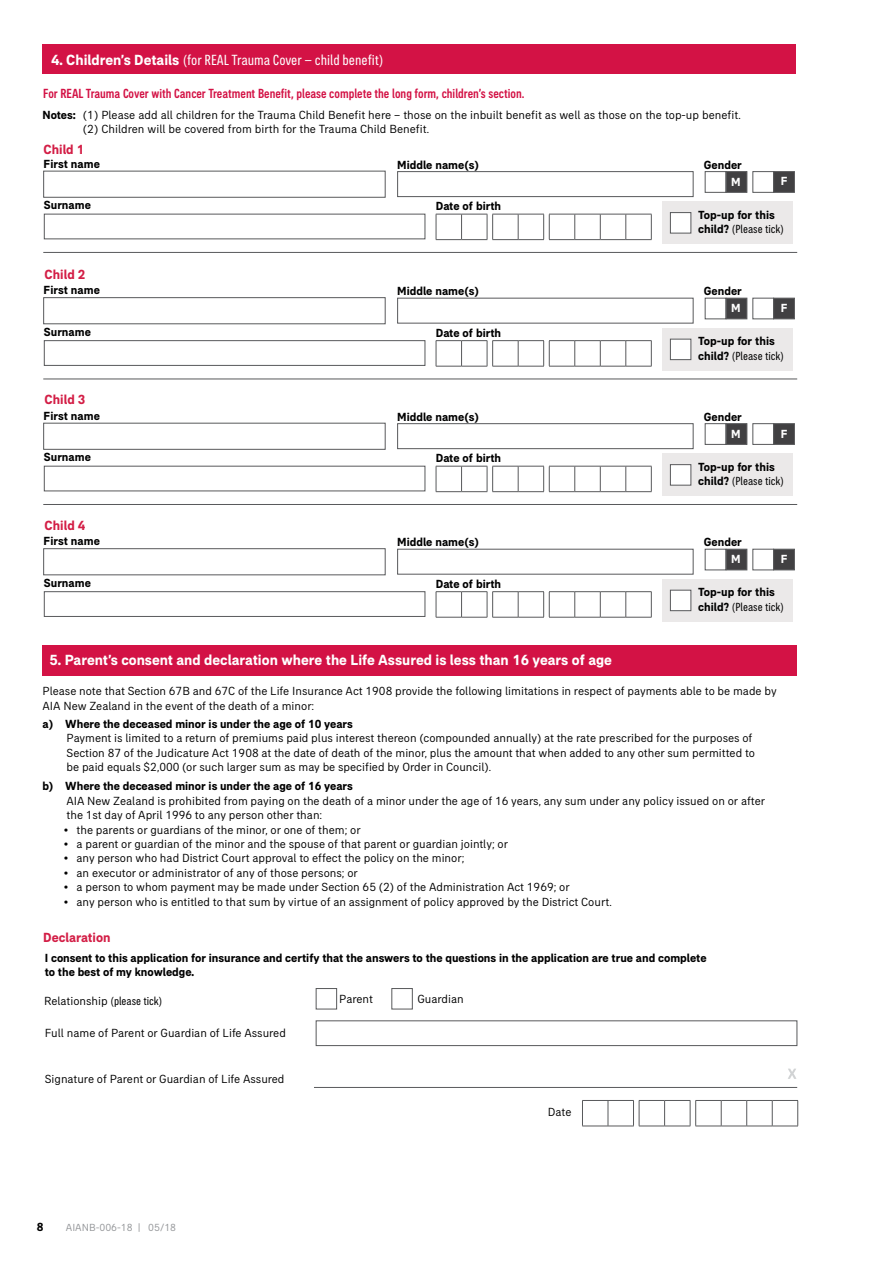
<style>
.page{position:relative;width:893px;height:1263px;background:#fff}
.page>*{position:absolute;margin:0;border:0;box-sizing:border-box;transform-origin:0 0}
.t1{font:700 15px "AIA Everest";color:#fff}
.t2{font:condensed 15px "AIA Everest";color:#fff}
.t3{font:500 condensed 13.5px "AIA Everest";color:#d31245}
.t4{font:700 13.5px "AIA Everest";color:#d31e46}
.t5{font:12px/14.4px "AIA Everest";color:#000}
.t6{font:700 12px/14.4px "AIA Everest";color:#000}
.t7{font:700 12px "AIA Everest";letter-spacing:.02em;color:#fff}
.t8{font:10.5px "AIA Everest";color:#939598}
.s1{font-weight:700;font-stretch:normal}
.s2{font-weight:700}
.s3{font-stretch:condensed}
.s4{font-weight:400;font-stretch:condensed}
</style>
<div class="page">
<div style="left:42px;top:44px;width:754px;height:30px;background:#d31245"></div>
<div style="left:43px;top:645px;width:754px;height:31px;background:#d31245"></div>
<div style="left:392px;top:988px;width:21px;height:21px;background:#fff;border:1px solid #58595b"></div>
<div style="left:316px;top:988px;width:21px;height:21px;background:#fff;border:1px solid #58595b"></div>
<div style="left:316px;top:1020px;width:481px;height:26px;border:1px solid #58595b"></div>
<hr style="left:314px;top:1087px;width:483px;height:1px;background:#58595b">
<svg style="left:788px;top:1069px;width:8px;height:10px"></svg>
<div style="left:43px;top:548px;width:342px;height:27px;border:1px solid #58595b"></div>
<div style="left:397px;top:549px;width:296px;height:25px;border:1px solid #58595b"></div>
<div style="left:44px;top:591px;width:381px;height:26px;border:1px solid #58595b"></div>
<div style="left:662px;top:579px;width:131px;height:42px;background:#ebe9e9"></div>
<div style="left:670px;top:590px;width:21px;height:21px;background:#fff;border:1px solid #58595b"></div>
<svg style="left:436px;top:591px;width:216px;height:27px"></svg>
<div style="left:705px;top:549px;width:21px;height:21px;border:1px solid #58595b"></div>
<div style="left:753px;top:549px;width:21px;height:21px;border:1px solid #58595b"></div>
<div style="left:726px;top:549px;width:21px;height:21px;background:#414042;border:1px solid #58595b"></div>
<div style="left:773px;top:549px;width:22px;height:21px;background:#414042;border:1px solid #58595b"></div>
<hr style="left:43px;top:504px;width:754px;height:1px;background:#58595b">
<div style="left:43px;top:423px;width:342px;height:27px;border:1px solid #58595b"></div>
<div style="left:397px;top:423px;width:296px;height:26px;border:1px solid #58595b"></div>
<div style="left:44px;top:466px;width:381px;height:25px;border:1px solid #58595b"></div>
<div style="left:662px;top:453px;width:131px;height:43px;background:#ebe9e9"></div>
<div style="left:670px;top:464px;width:21px;height:21px;background:#fff;border:1px solid #58595b"></div>
<svg style="left:436px;top:466px;width:216px;height:26px"></svg>
<div style="left:705px;top:423px;width:21px;height:22px;border:1px solid #58595b"></div>
<div style="left:753px;top:423px;width:21px;height:22px;border:1px solid #58595b"></div>
<div style="left:726px;top:423px;width:21px;height:22px;background:#414042;border:1px solid #58595b"></div>
<div style="left:773px;top:423px;width:22px;height:22px;background:#414042;border:1px solid #58595b"></div>
<hr style="left:43px;top:379px;width:754px;height:1px;background:#58595b">
<div style="left:43px;top:297px;width:342px;height:27px;border:1px solid #58595b"></div>
<div style="left:397px;top:298px;width:296px;height:25px;border:1px solid #58595b"></div>
<div style="left:44px;top:340px;width:381px;height:26px;border:1px solid #58595b"></div>
<div style="left:662px;top:328px;width:131px;height:42px;background:#ebe9e9"></div>
<div style="left:670px;top:339px;width:21px;height:21px;background:#fff;border:1px solid #58595b"></div>
<svg style="left:436px;top:340px;width:216px;height:27px"></svg>
<div style="left:705px;top:298px;width:21px;height:21px;border:1px solid #58595b"></div>
<div style="left:753px;top:298px;width:21px;height:21px;border:1px solid #58595b"></div>
<div style="left:726px;top:298px;width:21px;height:21px;background:#414042;border:1px solid #58595b"></div>
<div style="left:773px;top:298px;width:22px;height:21px;background:#414042;border:1px solid #58595b"></div>
<hr style="left:43px;top:252px;width:754px;height:1px;background:#58595b">
<div style="left:43px;top:171px;width:342px;height:27px;border:1px solid #58595b"></div>
<div style="left:397px;top:171px;width:296px;height:26px;border:1px solid #58595b"></div>
<div style="left:662px;top:201px;width:131px;height:43px;background:#ebe9e9"></div>
<div style="left:670px;top:212px;width:21px;height:21px;background:#fff;border:1px solid #58595b"></div>
<svg style="left:436px;top:214px;width:216px;height:26px"></svg>
<div style="left:705px;top:171px;width:21px;height:22px;border:1px solid #58595b"></div>
<div style="left:753px;top:171px;width:21px;height:22px;border:1px solid #58595b"></div>
<div style="left:726px;top:171px;width:21px;height:22px;background:#414042;border:1px solid #58595b"></div>
<div style="left:773px;top:171px;width:22px;height:22px;background:#414042;border:1px solid #58595b"></div>
<svg style="left:582px;top:1100px;width:216px;height:27px"></svg>
<p class="t2" style="left:51px;top:51px;width:334px"><span class="s1">4. Children’s Details</span> (for REAL Trauma Cover – child benefit)</p>
<p class="t3" style="left:43px;top:86px;width:483px">For REAL Trauma Cover with Cancer Treatment Benefit, please complete the long form, children’s section.</p>
<p class="t5" style="left:83px;top:108px;width:659px;text-indent:-40px"><span class="s2">Notes:</span> (1) Please add all children for the Trauma Child Benefit here <span class="s3">–</span> those on the inbuilt benefit as well as those on the top-up benefit. (2) Children will be covered from birth for the Trauma Child Benefit.</p>
<p class="t4" style="left:44px;top:142px;width:42px">Child 1</p>
<p class="t6" style="left:44px;top:156px;width:58px">First name</p>
<p class="t6" style="left:397px;top:157px;width:83px">Middle name(s)</p>
<p class="t6" style="left:44px;top:198px;width:48px">Surname</p>
<p class="t6" style="left:436px;top:199px;width:67px">Date of birth</p>
<p class="t4" style="left:45px;top:266px;width:42px">Child 2</p>
<p class="t6" style="left:44px;top:283px;width:58px">First name</p>
<p class="t6" style="left:397px;top:284px;width:83px">Middle name(s)</p>
<p class="t6" style="left:44px;top:324px;width:48px">Surname</p>
<p class="t6" style="left:436px;top:325px;width:67px">Date of birth</p>
<p class="t4" style="left:45px;top:392px;width:42px">Child 3</p>
<p class="t6" style="left:44px;top:408px;width:58px">First name</p>
<p class="t6" style="left:397px;top:409px;width:83px">Middle name(s)</p>
<p class="t6" style="left:44px;top:450px;width:48px">Surname</p>
<p class="t6" style="left:436px;top:451px;width:67px">Date of birth</p>
<p class="t4" style="left:45px;top:517px;width:42px">Child 4</p>
<p class="t6" style="left:44px;top:534px;width:58px">First name</p>
<p class="t6" style="left:397px;top:535px;width:83px">Middle name(s)</p>
<p class="t6" style="left:44px;top:575px;width:48px">Surname</p>
<p class="t6" style="left:436px;top:576px;width:67px">Date of birth</p>
<p class="t1" style="left:49px;top:651px;width:564px">5. Parent’s consent and declaration where the Life Assured is less than 16 years of age</p>
<p class="t6" style="left:704px;top:157px;width:39px">Gender</p>
<p class="t7" style="left:731px;top:174px;width:11px">M</p>
<p class="t7" style="left:774px;top:174px;width:15px">FF</p>
<p class="t6" style="left:698px;top:207px;width:87px">Top-up for this child? <span class="s4">(Please tick)</span></p>
<p class="t6" style="left:704px;top:284px;width:39px">Gender</p>
<p class="t7" style="left:731px;top:301px;width:11px">M</p>
<p class="t7" style="left:774px;top:300px;width:15px">FF</p>
<p class="t6" style="left:698px;top:334px;width:87px">Top-up for this child? <span class="s4">(Please tick)</span></p>
<p class="t6" style="left:704px;top:409px;width:39px">Gender</p>
<p class="t7" style="left:731px;top:426px;width:11px">M</p>
<p class="t7" style="left:774px;top:426px;width:15px">FF</p>
<p class="t6" style="left:698px;top:459px;width:87px">Top-up for this child? <span class="s4">(Please tick)</span></p>
<p class="t6" style="left:704px;top:535px;width:39px">Gender</p>
<p class="t7" style="left:731px;top:552px;width:11px">M</p>
<p class="t7" style="left:774px;top:551px;width:15px">FF</p>
<p class="t6" style="left:698px;top:585px;width:87px">Top-up for this child? <span class="s4">(Please tick)</span></p>
<p class="t5" style="left:43px;top:684px;width:736px">Please note that Section 67B and 67C of the Life Insurance Act 1908 provide the following limitations in respect of payments able to be made by<br>AIA New Zealand in the event of the death of a minor:</p>
<p class="t6" style="left:43px;top:716px;width:312px">a) Where the deceased minor is under the age of 10 years</p>
<p class="t5" style="left:67px;top:731px;width:690px">Payment is limited to a return of premiums paid plus interest thereon (compounded annually) at the rate prescribed for the purposes of<br>Section 87 of the Judicature Act 1908 at the date of death of the minor, plus the amount that when added to any other sum permitted to be paid equals $2,000 (or such larger sum as may be specified by Order in Council).</p>
<p class="t6" style="left:43px;top:779px;width:312px">b) Where the deceased minor is under the age of 16 years</p>
<p class="t5" style="left:66px;top:793px;width:700px">AIA New Zealand is prohibited from paying on the death of a minor under the age of 16 years, any sum under any policy issued on or after the 1st day of April 1996 to any person other than:</p>
<p class="t5" style="left:64px;top:822px;width:298px">• the parents or guardians of the minor, or one of them; or</p>
<p class="t5" style="left:64px;top:837px;width:446px">• a parent or guardian of the minor and the spouse of that parent or guardian jointly; or</p>
<p class="t5" style="left:64px;top:851px;width:402px">• any person who had District Court approval to effect the policy on the minor;</p>
<p class="t5" style="left:64px;top:865px;width:295px">• an executor or administrator of any of those persons; or</p>
<p class="t5" style="left:64px;top:880px;width:507px">• a person to whom payment may be made under Section 65 (2) of the Administration Act 1969; or</p>
<p class="t5" style="left:64px;top:895px;width:549px">• any person who is entitled to that sum by virtue of an assignment of policy approved by the District Court.</p>
<p class="t4" style="left:43px;top:929px;width:69px">Declaration</p>
<p class="t6" style="left:45px;top:950px;width:663px">I consent to this application for insurance and certify that the answers to the questions in the application are true and complete to the best of my knowledge.</p>
<p class="t5" style="left:44px;top:993px;width:120px">Relationship <span class="s3">(please tick)</span></p>
<p class="t5" style="left:339px;top:992px;width:35px">Parent</p>
<p class="t5" style="left:417px;top:992px;width:48px">Guardian</p>
<p class="t5" style="left:45px;top:1025px;width:243px">Full name of Parent or Guardian of Life Assured</p>
<p class="t5" style="left:45px;top:1071px;width:241px">Signature of Parent or Guardian of Life Assured</p>
<p class="t6" style="left:37px;top:1219px;width:8px">8</p>
<p class="t8" style="left:66px;top:1221px;width:112px">AIANB-006-18 | 05/18</p>
<p class="t5" style="left:548px;top:1105px;width:25px">Date</p>
</div>
